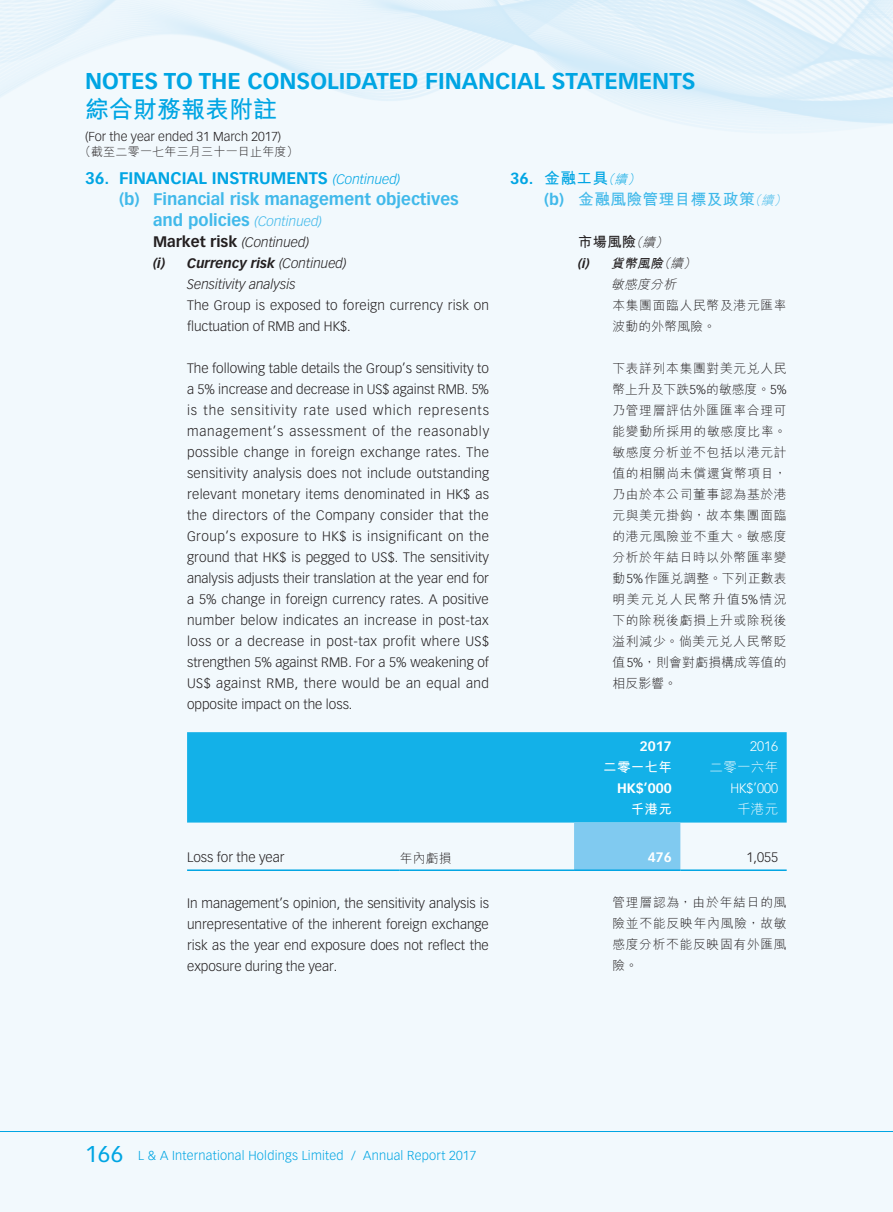
<style>
.page{position:relative;width:893px;height:1212px;background:#fff}
.page>*{position:absolute;margin:0;border:0;box-sizing:border-box;transform-origin:0 0}
.t1{font:700 24px "M Hei HK";color:#00a5e3}
.t2{font:700 22.5px "Vectora LT Std";color:#00a5e3}
._02_H2_E{font:700 16.5px/21px "Vectora LT Std";color:#41b9ea}
._01_H1_E{font:700 16.5px "Vectora LT Std";color:#00a5e3}
._002_H2_C{font:700 15.75px "M Hei HK";letter-spacing:.02em;color:#41b9ea}
._001_H1_C{font:700 15.75px "M Hei HK";color:#00a5e3}
._003_H3_C{font:700 14.25px "M Hei HK";color:#231f20}
._00_txt_E{font:300 13.5px/21px "Vectora LT Std";color:#231f20;text-align:justify}
._04_H4_E{font:italic 700 13.5px "Vectora LT Std";color:#231f20}
._03_H3_E{font:italic 300 13.5px "Vectora LT Std";color:#231f20}
._00_txt_E-2{font:italic 300 13.5px "Vectora LT Std";color:#231f20}
._50_Table_txt{font:300 13.5px "Vectora LT Std";color:#231f20}
._50_Table_txt-2{font:700 13.5px "Vectora LT Std";color:#fff}
._50_Table_txt-3{font:300 13.5px "Vectora LT Std";color:#fff}
._50_Table_txt-4{font:700 13.5px "M Hei HK";letter-spacing:.02em;color:#fff}
._50_Table_txt-5{font:300 13.5px "M Hei HK";letter-spacing:.02em;color:#fff}
._000_txt_C{font:300 12.75px/21px "M Hei HK";letter-spacing:.055em;color:#231f20;text-align:justify}
.t3{font:300 12.75px "Vectora LT Std";letter-spacing:.02em;color:#00a5e3}
.t4{font:300 12.75px "Vectora LT Std";color:#231f20}
._004_H4_C{font:italic 700 12.75px "M Hei HK";color:#231f20}
._000_txt_C-2{font:italic 300 12.75px "M Hei HK";color:#231f20}
.t5{font:300 12px "M Hei HK";letter-spacing:.02em;color:#231f20}
.s1{font-weight:300;font-style:italic;font-size:13.5px}
.s2{font-weight:700;font-style:normal;font-size:15px}
.s3{font-weight:300}
.s4{font-family:"Vectora LT Std"}
.s5{font-weight:300;font-style:italic;font-size:12.75px}
.s6{font-weight:400;font-size:22.5px}
</style>
<div class="page">
<hr style="left:0;top:1131px;width:893px;height:1px;background:#00a5e3">
<div style="left:187px;top:732px;width:600px;height:90px;background:#13b1e8"></div>
<div style="left:574px;top:822px;width:106px;height:47px;background:#80caf0"></div>
<hr style="left:187px;top:869px;width:213px;height:2px;background:#00a5e3">
<hr style="left:400px;top:869px;width:174px;height:2px;background:#00a5e3">
<hr style="left:574px;top:869px;width:106px;height:2px;background:#00a5e3">
<hr style="left:680px;top:869px;width:107px;height:2px;background:#00a5e3">
<h2 class="t2" style="left:85px;top:67px;width:612px">NOTES TO THE CONSOLIDATED FINANCIAL STATEMENTS</h2>
<h1 class="t1" style="left:85px;top:92px;width:194px">綜合財務報表附註</h1>
<p class="t4" style="left:85px;top:129px;width:198px">(For the year ended 31 March 2017)</p>
<p class="t5" style="left:79px;top:145px;width:221px">（截至二零一七年三月三十一日止年度）</p>
<p class="_01_H1_E" style="left:85px;top:168px;width:317px">36. FINANCIAL INSTRUMENTS <span class="s1">(Continued)</span></p>
<p class="_02_H2_E" style="left:153px;top:188px;width:307px;text-indent:-34px">(b) Financial risk management objectives and policies <span class="s1">(Continued)</span></p>
<p class="_03_H3_E" style="left:153px;top:234px;width:158px"><span class="s2">Market risk</span> (Continued)</p>
<p class="_04_H4_E" style="left:153px;top:255px;width:195px">(i) Currency risk <span class="s3">(Continued)</span></p>
<p class="_00_txt_E-2" style="left:187px;top:276px;width:110px">Sensitivity analysis</p>
<p class="_00_txt_E" style="left:187px;top:295px;width:303px">The Group is exposed to foreign currency risk on fluctuation of RMB and HK$.</p>
<p class="_00_txt_E" style="left:187px;top:358px;width:304px">The following table details the Group’s sensitivity to a 5% increase and decrease in US$ against RMB. 5% is the sensitivity rate used which represents management’s assessment of the reasonably possible change in foreign exchange rates. The sensitivity analysis does not include outstanding relevant monetary items denominated in HK$ as the directors of the Company consider that the Group’s exposure to HK$ is insignificant on the ground that HK$ is pegged to US$. The sensitivity analysis adjusts their translation at the year end for a 5% change in foreign currency rates. A positive number below indicates an increase in post-tax loss or a decrease in post-tax profit where US$ strengthen 5% against RMB. For a 5% weakening of US$ against RMB, there would be an equal and opposite impact on the loss.</p>
<p class="_001_H1_C" style="left:510px;top:167px;width:134px"><span class="s4">36.</span> 金融工具<span class="s5">（續）</span></p>
<p class="_002_H2_C" style="left:544px;top:188px;width:246px"><span class="s4">(b)</span> 金融風險管理目標及政策<span class="s5">（續）</span></p>
<p class="_003_H3_C" style="left:578px;top:232px;width:94px">市場風險<span class="s5">（續）</span></p>
<p class="_004_H4_C" style="left:577px;top:254px;width:123px"><span class="s4">(i)</span> 貨幣風險<span class="s3">（續）</span></p>
<p class="_000_txt_C-2" style="left:611px;top:278px;width:69px">敏感度分析</p>
<p class="_000_txt_C" style="left:612px;top:295px;width:176px">本集團面臨人民幣及港元匯率波動的外幣風險。</p>
<p class="_000_txt_C" style="left:612px;top:358px;width:176px">下表詳列本集團對美元兌人民幣上升及下跌<span class="s4">5%</span>的敏感度。<span class="s4">5%</span>乃管理層評估外匯匯率合理可能變動所採用的敏感度比率。敏感度分析並不包括以港元計值的相關尚未償還貨幣項目，乃由於本公司董事認為基於港元與美元掛鈎，故本集團面臨的港元風險並不重大。敏感度分析於年結日時以外幣匯率變動<span class="s4">5%</span>作匯兌調整。下列正數表明美元兌人民幣升值<span class="s4">5%</span>情況下的除稅後虧損上升或除稅後溢利減少。倘美元兌人民幣貶值<span class="s4">5%</span>，則會對虧損構成等值的相反影響。</p>
<p class="_50_Table_txt-2" style="left:640px;top:738px;width:33px">2017</p>
<p class="_50_Table_txt-3" style="left:750px;top:738px;width:30px">2016</p>
<p class="_50_Table_txt-4" style="left:603px;top:758px;width:70px">二零一七年</p>
<p class="_50_Table_txt-5" style="left:710px;top:760px;width:70px">二零一六年</p>
<p class="_50_Table_txt-2" style="left:617px;top:780px;width:56px">HK$’000</p>
<p class="_50_Table_txt-3" style="left:730px;top:780px;width:49px">HK$’000</p>
<p class="_50_Table_txt-4" style="left:631px;top:800px;width:43px">千港元</p>
<p class="_50_Table_txt-5" style="left:737px;top:802px;width:43px">千港元</p>
<p class="_50_Table_txt" style="left:187px;top:850px;width:99px">Loss for the year</p>
<p class="_000_txt_C" style="left:400px;top:847px;width:53px">年內虧損</p>
<p class="_50_Table_txt-2" style="left:648px;top:849px;width:25px">476</p>
<p class="_50_Table_txt" style="left:747px;top:850px;width:33px">1,055</p>
<p class="_00_txt_E" style="left:187px;top:893px;width:303px">In management’s opinion, the sensitivity analysis is unrepresentative of the inherent foreign exchange risk as the year end exposure does not reflect the exposure during the year.</p>
<p class="_000_txt_C" style="left:612px;top:892px;width:176px">管理層認為，由於年結日的風險並不能反映年內風險，故敏感度分析不能反映固有外匯風險。</p>
<p class="t3" style="left:85px;top:1148px;width:393px"><span class="s6">166</span> L &amp; A International Holdings Limited / Annual Report 2017</p>
</div>
